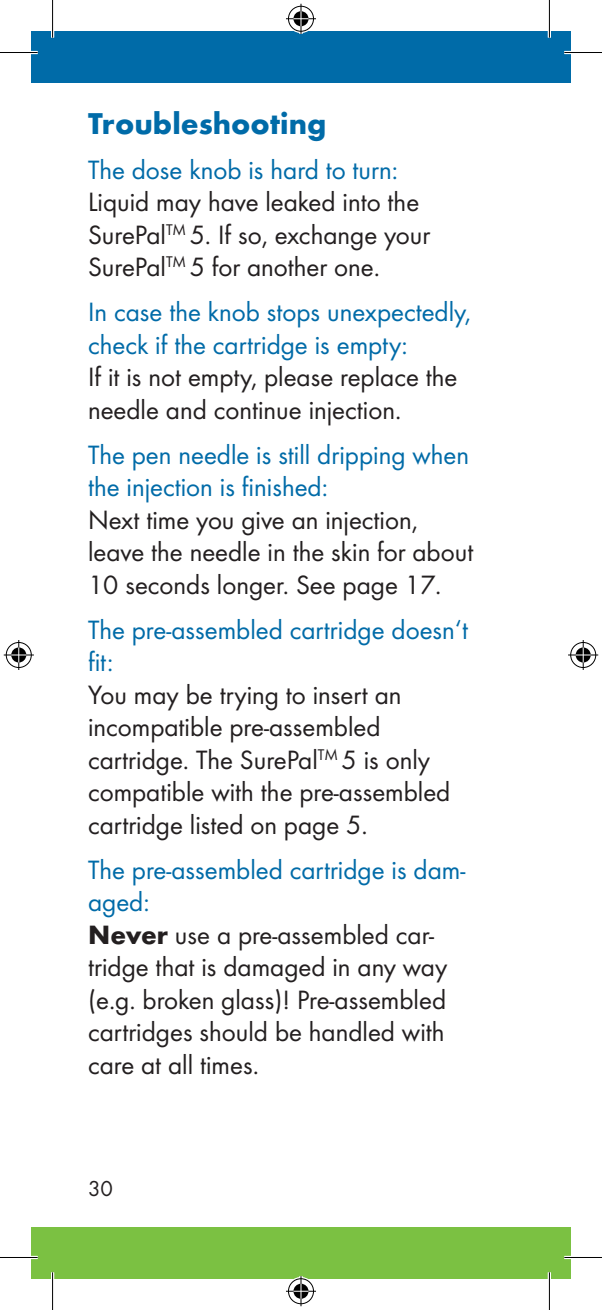
<style>
.page{position:relative;width:602px;height:1310px;background:#fff}
.page>*{position:absolute;margin:0;border:0;box-sizing:border-box;transform-origin:0 0}
.t1{font:700 31.25px "Futura";color:#006ba8}
.t2{font:27.5px/32.5px "Futura Boo";color:#231f20}
.t3{font:27.5px/32.5px "Futura Boo";color:#006ba8}
.t4{font:22.5px "Futura Boo";color:#231f20}
.s1{color:#006ba8}
.s2{font-family:"Futura";font-weight:700}
</style>
<div class="page">
<div style="left:31px;top:1227px;width:539px;height:51px;background:#7bc142"></div>
<div style="left:31px;top:31px;width:539px;height:52px;background:#006ba8"></div>
<hr style="left:0;top:51px;width:38px;height:3px;background:#fff">
<hr style="left:564px;top:51px;width:37px;height:3px;background:#fff">
<hr style="left:0;top:1256px;width:38px;height:3px;background:#fff">
<hr style="left:564px;top:1256px;width:37px;height:3px;background:#fff">
<hr style="left:51px;top:0;width:3px;height:38px;background:#fff">
<hr style="left:51px;top:1272px;width:3px;height:38px;background:#fff">
<hr style="left:547px;top:0;width:3px;height:38px;background:#fff">
<hr style="left:547px;top:1272px;width:3px;height:38px;background:#fff">
<hr style="left:0;top:52px;width:38px;height:1px;background:#000">
<hr style="left:564px;top:52px;width:37px;height:1px;background:#000">
<hr style="left:0;top:1257px;width:38px;height:1px;background:#000">
<hr style="left:564px;top:1257px;width:37px;height:1px;background:#000">
<hr style="left:52px;top:0;width:1px;height:38px;background:#000">
<hr style="left:52px;top:1272px;width:1px;height:38px;background:#000">
<hr style="left:548px;top:0;width:1px;height:38px;background:#000">
<hr style="left:548px;top:1272px;width:1px;height:38px;background:#000">
<div style="left:286px;top:5px;width:29px;height:28px;border:3px solid #fff;border-radius:50%"></div>
<hr style="left:299px;top:4px;width:3px;height:30px;background:#fff">
<div style="left:291px;top:10px;width:19px;height:18px;border:3px solid #fff;border-radius:50%"></div>
<div style="left:288px;top:6px;width:25px;height:26px;border:1px solid #000;border-radius:50%"></div>
<hr style="left:286px;top:18px;width:30px;height:1px;background:#000">
<hr style="left:300px;top:4px;width:1px;height:30px;background:#000">
<svg style="left:286px;top:11px;width:29px;height:23px"></svg>
<div style="left:286px;top:1277px;width:29px;height:28px;border:3px solid #fff;border-radius:50%"></div>
<hr style="left:299px;top:1276px;width:3px;height:30px;background:#fff">
<div style="left:291px;top:1282px;width:19px;height:18px;border:3px solid #fff;border-radius:50%"></div>
<div style="left:288px;top:1278px;width:25px;height:26px;border:1px solid #000;border-radius:50%"></div>
<hr style="left:286px;top:1291px;width:30px;height:1px;background:#000">
<hr style="left:300px;top:1276px;width:1px;height:30px;background:#000">
<svg style="left:286px;top:1276px;width:29px;height:22px"></svg>
<div style="left:5px;top:641px;width:28px;height:28px;border:3px solid #fff;border-radius:50%"></div>
<hr style="left:4px;top:653px;width:30px;height:3px;background:#fff">
<div style="left:10px;top:646px;width:18px;height:18px;border:3px solid #fff;border-radius:50%"></div>
<div style="left:6px;top:642px;width:26px;height:26px;border:1px solid #000;border-radius:50%"></div>
<hr style="left:4px;top:654px;width:30px;height:1px;background:#000">
<hr style="left:18px;top:640px;width:1px;height:30px;background:#000">
<svg style="left:11px;top:641px;width:23px;height:28px"></svg>
<div style="left:568px;top:641px;width:28px;height:28px;border:3px solid #fff;border-radius:50%"></div>
<hr style="left:567px;top:653px;width:30px;height:3px;background:#fff">
<div style="left:573px;top:646px;width:18px;height:18px;border:3px solid #fff;border-radius:50%"></div>
<div style="left:570px;top:642px;width:25px;height:26px;border:1px solid #000;border-radius:50%"></div>
<hr style="left:567px;top:654px;width:30px;height:1px;background:#000">
<hr style="left:582px;top:640px;width:1px;height:30px;background:#000">
<svg style="left:567px;top:641px;width:23px;height:28px"></svg>
<p class="t1" style="left:88px;top:104px;width:239px">Troubleshooting</p>
<p class="t3" style="left:88px;top:153px;width:311px">The dose knob is hard to turn:</p>
<p class="t2" style="left:88px;top:186px;width:343px">Liquid may have leaked into the<br>SurePal<sup>TM</sup> 5. If so, exchange your<br>SurePal<sup>TM</sup> 5 for another one.</p>
<p class="t3" style="left:88px;top:296px;width:384px">In case the knob stops unexpectedly, check if the cartridge is empty:</p>
<p class="t2" style="left:88px;top:361px;width:370px">If it is not empty, please replace the needle and continue injection.</p>
<p class="t3" style="left:88px;top:438px;width:382px">The pen needle is still dripping when the injection is finished:</p>
<p class="t2" style="left:88px;top:503px;width:386px">Next time you give an injection, leave the needle in the skin for about<br>10 seconds longer. See page 17.</p>
<p class="t3" style="left:88px;top:613px;width:381px">The pre-assembled cartridge doesn‘t fit:</p>
<p class="t2" style="left:88px;top:678px;width:363px">You may be trying to insert an incompatible pre-assembled cartridge. The SurePal<sup>TM</sup> 5 is only compatible with the pre-assembled cartridge listed on page 5.</p>
<p class="t2" style="left:88px;top:853px;width:378px"><span class="s1">The pre-assembled cartridge is dam&shy;aged:<br></span><span class="s2">Never</span> use a pre-assembled car&shy;tridge that is damaged in any way (e.g. broken glass)! Pre-assembled cartridges should be handled with care at all times.</p>
<p class="t4" style="left:88px;top:1175px;width:26px">30</p>
</div>
